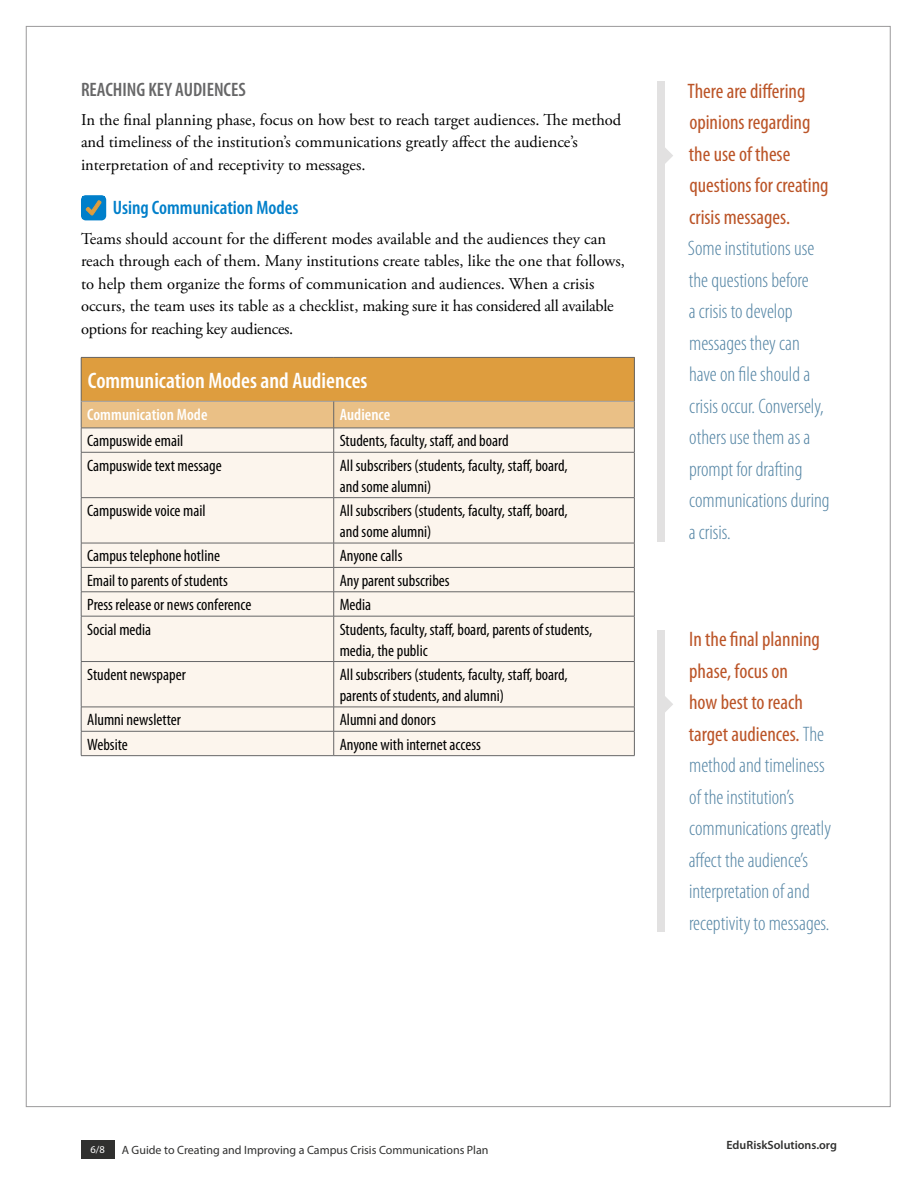
<style>
.page{position:relative;width:918px;height:1188px;background:#fff}
.page>*{position:absolute;margin:0;border:0;box-sizing:border-box;transform-origin:0 0}
.EduRisk_Sub_2{font:600 condensed 22.5px "Myriad Pro";color:#fff}
.t1{font:300 condensed 21px/31.5px "Myriad Pro";color:#5384a4}
.t2{font:condensed 21px/31.5px "Myriad Pro";color:#bb5427}
.t3{font:600 condensed 19.5px "Myriad Pro";color:#007fca}
.EduRisk_Pullout_Subt{font:600 condensed 19.5px "Myriad Pro";color:#666667}
.EduRisk_Side_Bar_Tex{font:condensed 16.5px/21px "Myriad Pro";color:#000}
.EduRisk_Text{font:16.5px/22.5px "Adobe Garamond Pro";color:#000}
.EduRisk_Side_Bar_Tex-2{font:600 condensed 16.5px "Myriad Pro";letter-spacing:.005em;color:#fff}
.t4{font:12px "Myriad Pro";color:#30302f}
.t5{font:600 12px "Myriad Pro";color:#30302f}
.t6{font:10.5px "Myriad Pro";color:#fff}
.s1{font-weight:400;color:#bb5427}
</style>
<div class="page">
<svg style="left:81px;top:195px;width:25px;height:25px"></svg>
<div style="left:81px;top:357px;width:553px;height:44px;background:#de9d3e"></div>
<div style="left:82px;top:453px;width:552px;height:302px;background:#fcf5ed"></div>
<hr style="left:81px;top:357px;width:253px;height:1px;background:#666667">
<hr style="left:81px;top:358px;width:1px;height:43px;background:#666667">
<hr style="left:334px;top:357px;width:301px;height:1px;background:#666667">
<hr style="left:634px;top:358px;width:1px;height:43px;background:#666667">
<hr style="left:81px;top:452px;width:253px;height:1px;background:#666667">
<hr style="left:81px;top:452px;width:1px;height:45px;background:#666667">
<hr style="left:334px;top:452px;width:301px;height:1px;background:#666667">
<hr style="left:333px;top:452px;width:1px;height:45px;background:#666667">
<hr style="left:634px;top:452px;width:1px;height:45px;background:#666667">
<hr style="left:81px;top:497px;width:253px;height:1px;background:#666667">
<hr style="left:81px;top:498px;width:1px;height:45px;background:#666667">
<hr style="left:334px;top:497px;width:301px;height:1px;background:#666667">
<hr style="left:333px;top:498px;width:1px;height:45px;background:#666667">
<hr style="left:634px;top:498px;width:1px;height:45px;background:#666667">
<hr style="left:81px;top:543px;width:253px;height:1px;background:#666667">
<hr style="left:334px;top:543px;width:301px;height:1px;background:#666667">
<svg style="left:81px;top:401px;width:554px;height:51px;background:#eed5b4"></svg>
<hr style="left:81px;top:567px;width:253px;height:1px;background:#666667">
<hr style="left:81px;top:428px;width:253px;height:1px;background:#666667">
<hr style="left:334px;top:567px;width:301px;height:1px;background:#666667">
<hr style="left:334px;top:428px;width:301px;height:1px;background:#666667">
<hr style="left:81px;top:592px;width:253px;height:1px;background:#666667">
<svg style="left:81px;top:543px;width:1px;height:73px"></svg>
<hr style="left:81px;top:616px;width:253px;height:1px;background:#666667">
<hr style="left:81px;top:616px;width:1px;height:45px;background:#666667">
<hr style="left:334px;top:592px;width:301px;height:1px;background:#666667">
<svg style="left:333px;top:543px;width:1px;height:73px"></svg>
<hr style="left:334px;top:616px;width:301px;height:1px;background:#666667">
<hr style="left:333px;top:616px;width:1px;height:45px;background:#666667">
<svg style="left:634px;top:543px;width:1px;height:73px"></svg>
<hr style="left:634px;top:616px;width:1px;height:45px;background:#666667">
<hr style="left:81px;top:661px;width:253px;height:1px;background:#666667">
<hr style="left:81px;top:662px;width:1px;height:45px;background:#666667">
<hr style="left:334px;top:661px;width:301px;height:1px;background:#666667">
<hr style="left:333px;top:662px;width:1px;height:45px;background:#666667">
<hr style="left:634px;top:662px;width:1px;height:45px;background:#666667">
<hr style="left:81px;top:707px;width:253px;height:1px;background:#666667">
<hr style="left:334px;top:707px;width:301px;height:1px;background:#666667">
<hr style="left:81px;top:731px;width:253px;height:1px;background:#666667">
<svg style="left:81px;top:707px;width:1px;height:48px"></svg>
<hr style="left:334px;top:731px;width:301px;height:1px;background:#666667">
<svg style="left:333px;top:707px;width:1px;height:48px"></svg>
<svg style="left:634px;top:707px;width:1px;height:48px"></svg>
<hr style="left:81px;top:755px;width:253px;height:1px;background:#666667">
<hr style="left:334px;top:755px;width:301px;height:1px;background:#666667">
<div style="left:657px;top:81px;width:7px;height:461px;background:#e2e1e1"></div>
<svg style="left:664px;top:146px;width:9px;height:19px"></svg>
<div style="left:657px;top:630px;width:7px;height:302px;background:#e2e1e1"></div>
<svg style="left:664px;top:695px;width:9px;height:18px"></svg>
<div style="left:81px;top:1140px;width:33px;height:19px;background:#30302f"></div>
<h3 class="EduRisk_Pullout_Subt" style="left:81px;top:79px;width:166px">REACHING KEY AUDIENCES</h3>
<p class="EduRisk_Text" style="left:81px;top:109px;width:542px">In the final planning phase, focus on how best to reach target audiences. The method and timeliness of the institution’s communications greatly affect the audience’s interpretation of and receptivity to messages.</p>
<h4 class="t3" style="left:113px;top:197px;width:187px">Using Communication Modes</h4>
<p class="EduRisk_Text" style="left:81px;top:228px;width:545px">Teams should account for the different modes available and the audiences they can reach through each of them. Many institutions create tables, like the one that follows, to help them organize the forms of communication and audiences. When a crisis occurs, the team uses its table as a checklist, making sure it has considered all available options for reaching key audiences.</p>
<p class="EduRisk_Sub_2" style="left:88px;top:368px;width:281px">Communication Modes and Audiences</p>
<p class="EduRisk_Side_Bar_Tex-2" style="left:87px;top:405px;width:122px">Communication Mode</p>
<p class="EduRisk_Side_Bar_Tex-2" style="left:340px;top:405px;width:52px">Audience</p>
<p class="EduRisk_Side_Bar_Tex" style="left:87px;top:431px;width:98px">Campuswide email</p>
<p class="EduRisk_Side_Bar_Tex" style="left:340px;top:431px;width:170px">Students, faculty, staff, and board</p>
<p class="EduRisk_Side_Bar_Tex" style="left:87px;top:455px;width:136px">Campuswide text message</p>
<p class="EduRisk_Side_Bar_Tex" style="left:340px;top:455px;width:229px">All subscribers (students, faculty, staff, board, and some alumni)</p>
<p class="EduRisk_Side_Bar_Tex" style="left:87px;top:500px;width:120px">Campuswide voice mail</p>
<p class="EduRisk_Side_Bar_Tex" style="left:340px;top:500px;width:229px">All subscribers (students, faculty, staff, board, and some alumni)</p>
<p class="EduRisk_Side_Bar_Tex" style="left:87px;top:546px;width:134px">Campus telephone hotline</p>
<p class="EduRisk_Side_Bar_Tex" style="left:340px;top:546px;width:64px">Anyone calls</p>
<p class="EduRisk_Side_Bar_Tex" style="left:87px;top:570px;width:142px">Email to parents of students</p>
<p class="EduRisk_Side_Bar_Tex" style="left:340px;top:570px;width:111px">Any parent subscribes</p>
<p class="EduRisk_Side_Bar_Tex" style="left:87px;top:595px;width:166px">Press release or news conference</p>
<p class="EduRisk_Side_Bar_Tex" style="left:340px;top:595px;width:33px">Media</p>
<p class="EduRisk_Side_Bar_Tex" style="left:87px;top:619px;width:66px">Social media</p>
<p class="EduRisk_Side_Bar_Tex" style="left:340px;top:619px;width:254px">Students, faculty, staff, board, parents of students, media, the public</p>
<p class="EduRisk_Side_Bar_Tex" style="left:87px;top:664px;width:100px">Student newspaper</p>
<p class="EduRisk_Side_Bar_Tex" style="left:340px;top:664px;width:229px">All subscribers (students, faculty, staff, board, parents of students, and alumni)</p>
<p class="EduRisk_Side_Bar_Tex" style="left:87px;top:710px;width:95px">Alumni newsletter</p>
<p class="EduRisk_Side_Bar_Tex" style="left:340px;top:710px;width:98px">Alumni and donors</p>
<p class="EduRisk_Side_Bar_Tex" style="left:87px;top:734px;width:42px">Website</p>
<p class="EduRisk_Side_Bar_Tex" style="left:340px;top:734px;width:143px">Anyone with internet access</p>
<p class="t2" style="left:688px;top:75px;width:143px">There are differing opinions regarding the use of these questions for creating crisis messages.</p>
<p class="t1" style="left:688px;top:233px;width:143px">Some institutions use the questions before<br>a crisis to develop messages they can have on file should a crisis occur. Conversely, others use them as a prompt for drafting communications during a crisis.</p>
<p class="t1" style="left:689px;top:624px;width:144px"><span class="s1">In the final planning phase, focus on<br>how best to reach target audiences.</span> The method and timeliness of the institution’s communications greatly affect the audience’s interpretation of and receptivity to messages.</p>
<p class="t6" style="left:90px;top:1143px;width:16px">6/8</p>
<p class="t4" style="left:122px;top:1143px;width:368px">A Guide to Creating and Improving a Campus Crisis Communications Plan</p>
<p class="t5" style="left:727px;top:1138px;width:112px">EduRiskSolutions.org</p>
</div>
